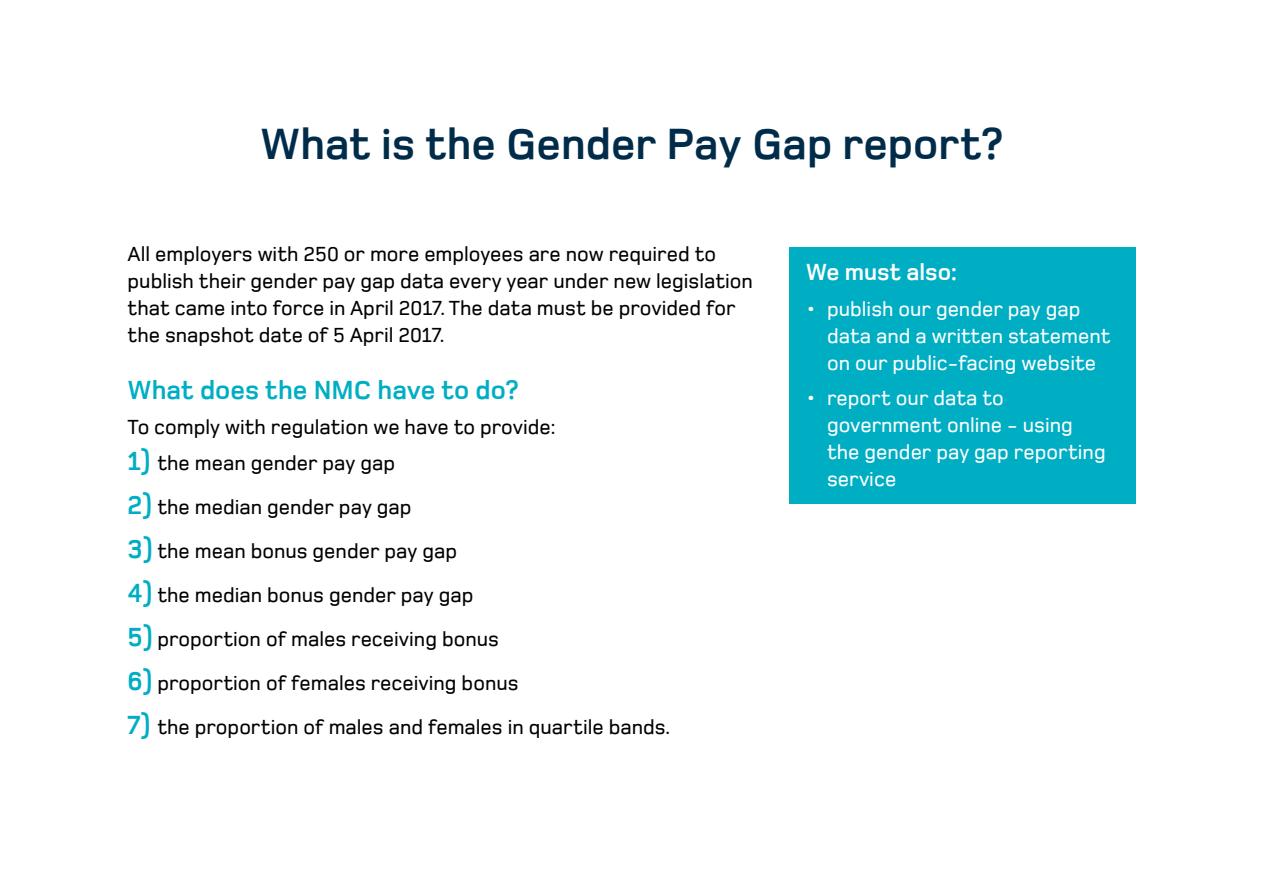
<style>
.page{position:relative;width:1263px;height:893px;background:#fff}
.page>*{position:absolute;margin:0;border:0;box-sizing:border-box;transform-origin:0 0}
.t1{font:700 45px "Foundry Monoline";color:#002c4a}
.t2{font:700 27px "Foundry Monoline";color:#00aec4}
.t3{font:700 24px "Foundry Monoline";color:#fff}
.t4{font:500 21px/27px "Foundry Monoline";color:#000}
.t5{font:500 21px/27px "Foundry Monoline";color:#fff}
.s1{font-weight:700;font-size:27px;color:#00aec4}
</style>
<div class="page">
<div style="left:789px;top:247px;width:346px;height:256px;background:#00aec4"></div>
<h1 class="t1" style="left:260px;top:120px;width:744px">What is the Gender Pay Gap report?</h1>
<p class="t4" style="left:128px;top:241px;width:627px">All employers with 250 or more employees are now required to publish their gender pay gap data every year under new legislation that came into force in April 2017. The data must be provided for the snapshot date of 5 April 2017.</p>
<p class="t2" style="left:128px;top:375px;width:392px">What does the NMC have to do?</p>
<p class="t4" style="left:128px;top:414px;width:429px">To comply with regulation we have to provide:</p>
<p class="t4" style="left:128px;top:449px;width:269px"><span class="s1">1)</span> the mean gender pay gap</p>
<p class="t4" style="left:128px;top:493px;width:285px"><span class="s1">2)</span> the median gender pay gap</p>
<p class="t4" style="left:128px;top:537px;width:331px"><span class="s1">3)</span> the mean bonus gender pay gap</p>
<p class="t4" style="left:128px;top:581px;width:347px"><span class="s1">4)</span> the median bonus gender pay gap</p>
<p class="t4" style="left:128px;top:625px;width:373px"><span class="s1">5)</span> proportion of males receiving bonus</p>
<p class="t4" style="left:128px;top:669px;width:392px"><span class="s1">6)</span> proportion of females receiving bonus</p>
<p class="t4" style="left:128px;top:713px;width:544px"><span class="s1">7)</span> the proportion of males and females in quartile bands.</p>
<p class="t3" style="left:806px;top:260px;width:153px">We must also:</p>
<p class="t5" style="left:827px;top:295px;width:285px;text-indent:-21px">• publish our gender pay gap data and a written statement on our public-facing website</p>
<p class="t5" style="left:827px;top:385px;width:280px;text-indent:-21px">• report our data to government online - using the gender pay gap reporting service</p>
</div>
